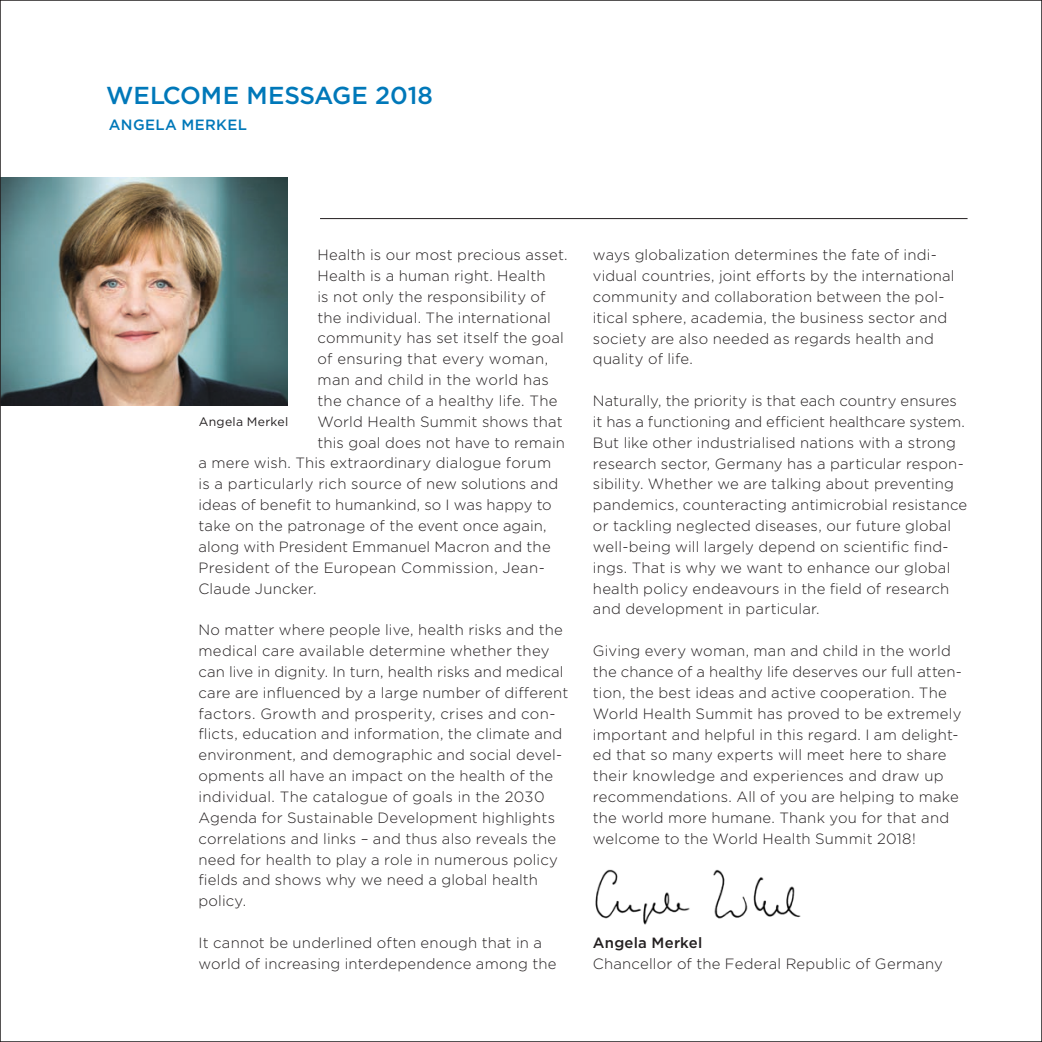
<style>
.page{position:relative;width:1042px;height:1042px;background:#fff}
.page>*{position:absolute;margin:0;border:0;box-sizing:border-box;transform-origin:0 0}
.t1{font:500 24.5px "Gotham";letter-spacing:-.005em;color:#0078b9}
.t2{font:300 14.88px/20.8px "Gotham";letter-spacing:.01em;color:#231f20}
.t3{font:500 14.88px "Gotham";letter-spacing:.025em;color:#0078b9}
.t4{font:500 14.88px "Gotham";letter-spacing:.015em;color:#231f20}
.t5{font:12.25px "Gotham";letter-spacing:.025em;color:#231f20}
</style>
<div class="page">
<hr style="left:320px;top:218px;width:647px;height:1px;background:#231f20">
<img style="left:2px;top:177px;width:286px;height:229px">
<img style="left:595px;top:869px;width:206px;height:56px">
<h1 class="t1" style="left:106px;top:79px;width:328px">WELCOME MESSAGE 2018</h1>
<p class="t3" style="left:109px;top:115px;width:140px">ANGELA MERKEL</p>
<p class="t2" style="left:317px;top:244px;width:252px">Health is our most precious asset.</p>
<p class="t2" style="left:317px;top:265px;width:229px">Health is a human right. Health</p>
<p class="t2" style="left:317px;top:286px;width:229px">is not only the responsibility of</p>
<p class="t2" style="left:317px;top:306px;width:235px">the individual. The international</p>
<p class="t2" style="left:317px;top:327px;width:248px">community has set itself the goal</p>
<p class="t2" style="left:317px;top:348px;width:232px">of ensuring that every woman,</p>
<p class="t2" style="left:317px;top:369px;width:233px">man and child in the world has</p>
<p class="t2" style="left:317px;top:390px;width:242px">the chance of a healthy life. The</p>
<p class="t2" style="left:317px;top:411px;width:247px">World Health Summit shows that</p>
<p class="t2" style="left:317px;top:431px;width:249px">this goal does not have to remain</p>
<p class="t2" style="left:198px;top:452px;width:354px">a mere wish. This extraordinary dialogue forum</p>
<p class="t2" style="left:198px;top:473px;width:361px">is a particularly rich source of new solutions and</p>
<p class="t2" style="left:198px;top:494px;width:355px">ideas of benefit to humankind, so I was happy to</p>
<p class="t2" style="left:198px;top:515px;width:350px">take on the patronage of the event once again,</p>
<p class="t2" style="left:198px;top:536px;width:354px">along with President Emmanuel Macron and the</p>
<p class="t2" style="left:198px;top:556px;width:348px">President of the European Commission, Jean-</p>
<p class="t2" style="left:198px;top:577px;width:119px">Claude Juncker.</p>
<p class="t2" style="left:198px;top:619px;width:371px">No matter where people live, health risks and the medical care available determine whether they can live in dignity. In turn, health risks and medical care are influenced by a large number of different factors. Growth and prosperity, crises and con&shy;flicts, education and information, the climate and environment, and demographic and social devel&shy;opments all have an impact on the health of the individual. The catalogue of goals in the 2030<br>Agenda for Sustainable Development highlights correlations and links – and thus also reveals the need for health to play a role in numerous policy fields and shows why we need a global health policy.</p>
<p class="t2" style="left:198px;top:932px;width:360px">It cannot be underlined often enough that in a world of increasing interdependence among the</p>
<p class="t5" style="left:199px;top:413px;width:91px">Angela Merkel</p>
<p class="t2" style="left:593px;top:244px;width:363px">ways globalization determines the fate of indi&shy;vidual countries, joint efforts by the international community and collaboration between the pol&shy;itical sphere, academia, the business sector and society are also needed as regards health and quality of life.</p>
<p class="t2" style="left:593px;top:390px;width:376px">Naturally, the priority is that each country ensures it has a functioning and efficient healthcare system.<br>But like other industrialised nations with a strong research sector, Germany has a particular respon&shy;sibility. Whether we are talking about preventing pandemics, counteracting antimicrobial resistance or tackling neglected diseases, our future global well-being will largely depend on scientific find&shy;ings. That is why we want to enhance our global health policy endeavours in the field of research and development in particular.</p>
<p class="t2" style="left:593px;top:640px;width:370px">Giving every woman, man and child in the world the chance of a healthy life deserves our full atten&shy;tion, the best ideas and active cooperation. The World Health Summit has proved to be extremely important and helpful in this regard. I am delight&shy;ed that so many experts will meet here to share their knowledge and experiences and draw up recommendations. All of you are helping to make the world more humane. Thank you for that and welcome to the World Health Summit 2018!</p>
<p class="t4" style="left:593px;top:933px;width:111px">Angela Merkel</p>
<p class="t2" style="left:593px;top:952px;width:351px">Chancellor of the Federal Republic of Germany</p>
</div>
